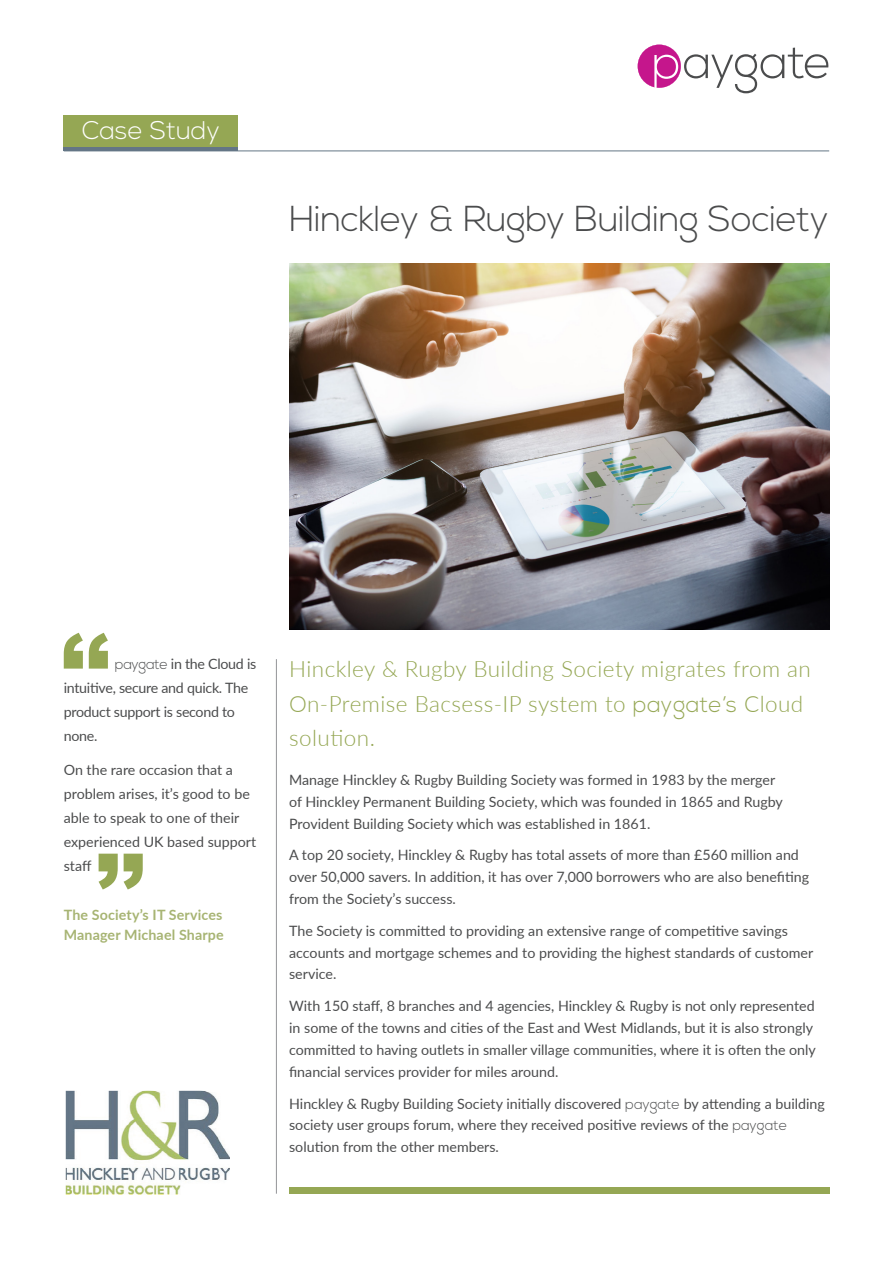
<style>
.page{position:relative;width:893px;height:1263px;background:#fff}
.page>*{position:absolute;margin:0;border:0;box-sizing:border-box;transform-origin:0 0}
.t1{font:900 90px "Arial";color:#95a754}
.t2{font:300 36px "Nexa";letter-spacing:-.01em;color:#4b4c4d}
.t3{font:300 25.5px "Nexa";color:#fff}
.t4{font:300 22.5px/34.5px "Lato";letter-spacing:.02em;color:#95a754}
.t5{font:14.25px/21.8px "Lato";color:#4b4c4d}
.t6{font:14.25px/24px "Lato";letter-spacing:-.02em;color:#4b4c4d}
.t7{font:700 14.25px/19.5px "Lato";letter-spacing:.01em;color:#a7b473}
.s1{font-family:"Nexa";font-weight:300}
.s2{font-family:"Nexa"}
</style>
<div class="page">
<img style="left:289px;top:264px;width:540px;height:365px">
<img style="left:65px;top:1090px;width:165px;height:105px">
<hr style="left:276px;top:659px;width:1px;height:535px;background:#939598">
<div style="left:289px;top:1187px;width:540px;height:6px;background:#95a754"></div>
<svg style="left:638px;top:45px;width:191px;height:48px"></svg>
<div style="left:657px;top:57px;width:19px;height:20px;background:#c5168c;border-radius:50%"></div>
<div style="left:64px;top:115px;width:174px;height:32px;background:#95a754"></div>
<hr style="left:64px;top:151px;width:765px;height:1px;background:#647686">
<hr style="left:64px;top:147px;width:174px;height:4px;background:#647686">
<p class="t3" style="left:82px;top:116px;width:139px">Case Study</p>
<p class="t2" style="left:289px;top:198px;width:541px">Hinckley &amp; Rugby Building Society</p>
<p class="t1" style="left:61px;top:601px;width:52px">‘‘</p>
<p class="t6" style="left:64px;top:651px;width:194px;text-indent:51px"><span class="s1">paygate</span> in the Cloud is intuitive, secure and quick. The product support is second to none.</p>
<p class="t5" style="left:64px;top:757px;width:194px;line-height:24px">On the rare occasion that a problem arises, it’s good to be able to speak to one of their experienced UK based support staff</p>
<p class="t7" style="left:64px;top:905px;width:161px">The Society’s IT Services<br>Manager Michael Sharpe</p>
<p class="t1" style="left:96px;top:822px;width:52px">’’</p>
<p class="t4" style="left:289px;top:651px;width:523px">Hinckley &amp; Rugby Building Society migrates from an<br>On-Premise Bacsess-IP system to <span class="s2">paygate’s</span> Cloud solution.</p>
<p class="t5" style="left:289px;top:768px;width:495px">Manage Hinckley &amp; Rugby Building Society was formed in 1983 by the merger of Hinckley Permanent Building Society, which was founded in 1865 and Rugby<br>Provident Building Society which was established in 1861.</p>
<p class="t5" style="left:289px;top:844px;width:522px">A top 20 society, Hinckley &amp; Rugby has total assets of more than £560 million and over 50,000 savers. In addition, it has over 7,000 borrowers who are also benefiting from the Society’s success.</p>
<p class="t5" style="left:289px;top:919px;width:526px">The Society is committed to providing an extensive range of competitive savings accounts and mortgage schemes and to providing the highest standards of customer service.</p>
<p class="t5" style="left:289px;top:995px;width:528px">With 150 staff, 8 branches and 4 agencies, Hinckley &amp; Rugby is not only represented in some of the towns and cities of the East and West Midlands, but it is also strongly committed to having outlets in smaller village communities, where it is often the only financial services provider for miles around.</p>
<p class="t5" style="left:289px;top:1092px;width:537px">Hinckley &amp; Rugby Building Society initially discovered <span class="s1">paygate</span> by attending a building society user groups forum, where they received positive reviews of the <span class="s1">paygate </span>solution from the other members.</p>
</div>
